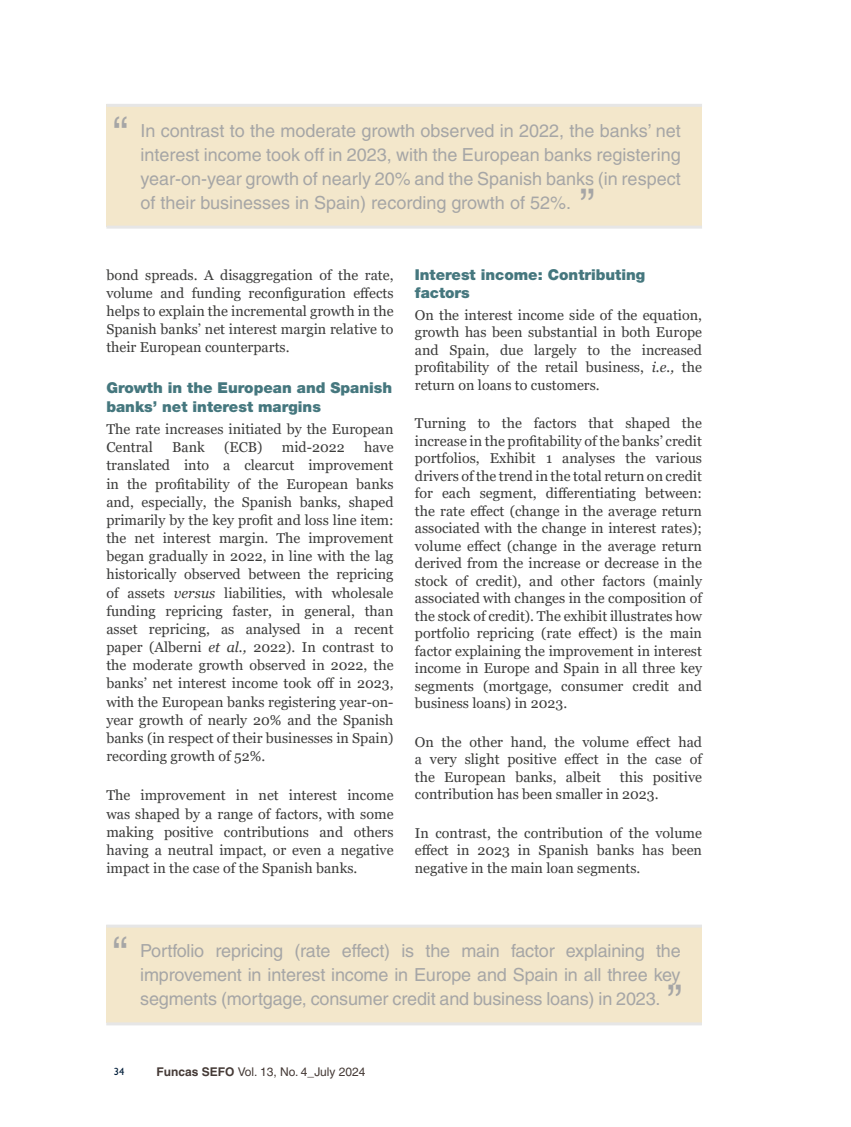
<style>
.page{position:relative;width:851px;height:1127px;background:#fff}
.page>*{position:absolute;margin:0;border:0;box-sizing:border-box;transform-origin:0 0}
.t1{font:45px "Helvetica";color:#a6a6a6}
.t2{font:18px/24px "Helvetica";letter-spacing:-.01em;color:#a6a6a6;text-align:justify}
.t3{font:900 15px/19px "Helvetica Neue";color:#45777e}
.t4{font:14.25px/18.1px "Georgia";color:#3c3c3b;text-align:justify}
.t5{font:12px "Helvetica";color:#453a36}
.t6{font:500 10.5px "Gill Sans MT Std";color:#001d39}
.s1{font-style:italic}
.s2{font-family:"Helvetica CE";font-weight:700}
</style>
<div class="page">
<div style="left:106px;top:104px;width:596px;height:122px;background:#f3e7cb"></div>
<hr style="left:106px;top:104px;width:596px;height:3px;background:#e6e6e6">
<hr style="left:106px;top:226px;width:596px;height:3px;background:#e6e6e6">
<div style="left:106px;top:925px;width:595px;height:98px;background:#f3e7cb"></div>
<hr style="left:106px;top:924px;width:595px;height:3px;background:#e6e6e6">
<hr style="left:106px;top:1022px;width:595px;height:3px;background:#e6e6e6">
<h1 class="t1" style="left:113px;top:107px;width:16px">“</h1>
<p class="t2" style="left:140px;top:118px;width:542px">In contrast to the moderate growth observed in 2022, the banks’ net interest income took off in 2023, with the European banks registering year-on-year growth of nearly 20% and the Spanish banks (in respect of their businesses in Spain) recording growth of 52%.</p>
<h1 class="t1" style="left:580px;top:179px;width:16px">”</h1>
<p class="t4" style="left:106px;top:266px;width:289px">bond spreads. A disaggregation of the rate, volume and funding reconfiguration effects helps to explain the incremental growth in the Spanish banks’ net interest margin relative to their European counterparts.</p>
<p class="t3" style="left:106px;top:378px;width:287px">Growth in the European and Spanish banks’ net interest margins</p>
<p class="t4" style="left:106px;top:420px;width:288px">The rate increases initiated by the European<br>Central</p>
<p class="t4" style="left:106px;top:439px;width:289px;text-indent:258px">have translated into a clearcut improvement in the profitability of the European banks and, especially, the Spanish banks, shaped primarily by the key profit and loss line item: the net interest margin. The improvement began gradually in 2022, in line with the lag historically observed between the repricing of assets <span class="s1">versus</span> liabilities, with wholesale funding repricing faster, in general, than asset repricing, as analysed in a recent paper (Alberni <span class="s1">et al.,</span> 2022). In contrast to the moderate growth observed in 2022, the banks’ net interest income took off in 2023, with the European banks registering year-on&shy;year growth of nearly 20% and the Spanish banks (in respect of their businesses in Spain) recording growth of 52%.</p>
<p class="t4" style="left:106px;top:787px;width:288px">The improvement in net interest income was shaped by a range of factors, with some making positive contributions and others having a neutral impact, or even a negative impact in the case of the Spanish banks.</p>
<p class="t4" style="left:172px;top:439px;width:34px">Bank</p>
<p class="t4" style="left:224px;top:439px;width:40px">(ECB)</p>
<p class="t4" style="left:282px;top:439px;width:64px">mid-2022</p>
<p class="t3" style="left:415px;top:265px;width:232px;line-height:18.3px">Interest income: Contributing factors</p>
<p class="t4" style="left:415px;top:306px;width:289px;line-height:17.4px">On the interest income side of the equation, growth has been substantial in both Europe and Spain, due largely to the increased profitability of the retail business, <span class="s1">i.e.,</span> the return on loans to customers.</p>
<p class="t4" style="left:415px;top:415px;width:289px;line-height:17.4px">Turning to the factors that shaped the increase in the profitability of the banks’ credit portfolios, Exhibit 1 analyses the various drivers of the trend in the total return on credit for each segment, differentiating between: the rate effect (change in the average return associated with the change in interest rates); volume effect (change in the average return derived from the increase or decrease in the stock of credit), and other factors (mainly associated with changes in the composition of the stock of credit). The exhibit illustrates how portfolio repricing (rate effect) is the main factor explaining the improvement in interest income in Europe and Spain in all three key segments (mortgage, consumer credit and business loans) in 2023.</p>
<p class="t4" style="left:415px;top:733px;width:289px;line-height:17.4px">On the other hand, the volume effect had a very slight positive effect in the case of the European banks, albeit</p>
<p class="t4" style="left:415px;top:768px;width:289px;line-height:17.4px;text-indent:205px">this positive contribution has been smaller in 2023.</p>
<p class="t4" style="left:415px;top:824px;width:288px;line-height:17.4px">In contrast, the contribution of the volume effect in 2023 in Spanish banks has been negative in the main loan segments.</p>
<h1 class="t1" style="left:113px;top:927px;width:16px">“</h1>
<p class="t2" style="left:140px;top:939px;width:542px">Portfolio repricing (rate effect) is the main factor explaining the improvement in interest income in Europe and Spain in all three key segments (mortgage, consumer credit and business loans) in 2023.</p>
<h1 class="t1" style="left:667px;top:975px;width:16px">”</h1>
<p class="t6" style="left:114px;top:1065px;width:12px">34</p>
<p class="t5" style="left:156px;top:1064px;width:210px"><span class="s2">Funcas SEFO</span> Vol. 13, No. 4_July 2024</p>
</div>
